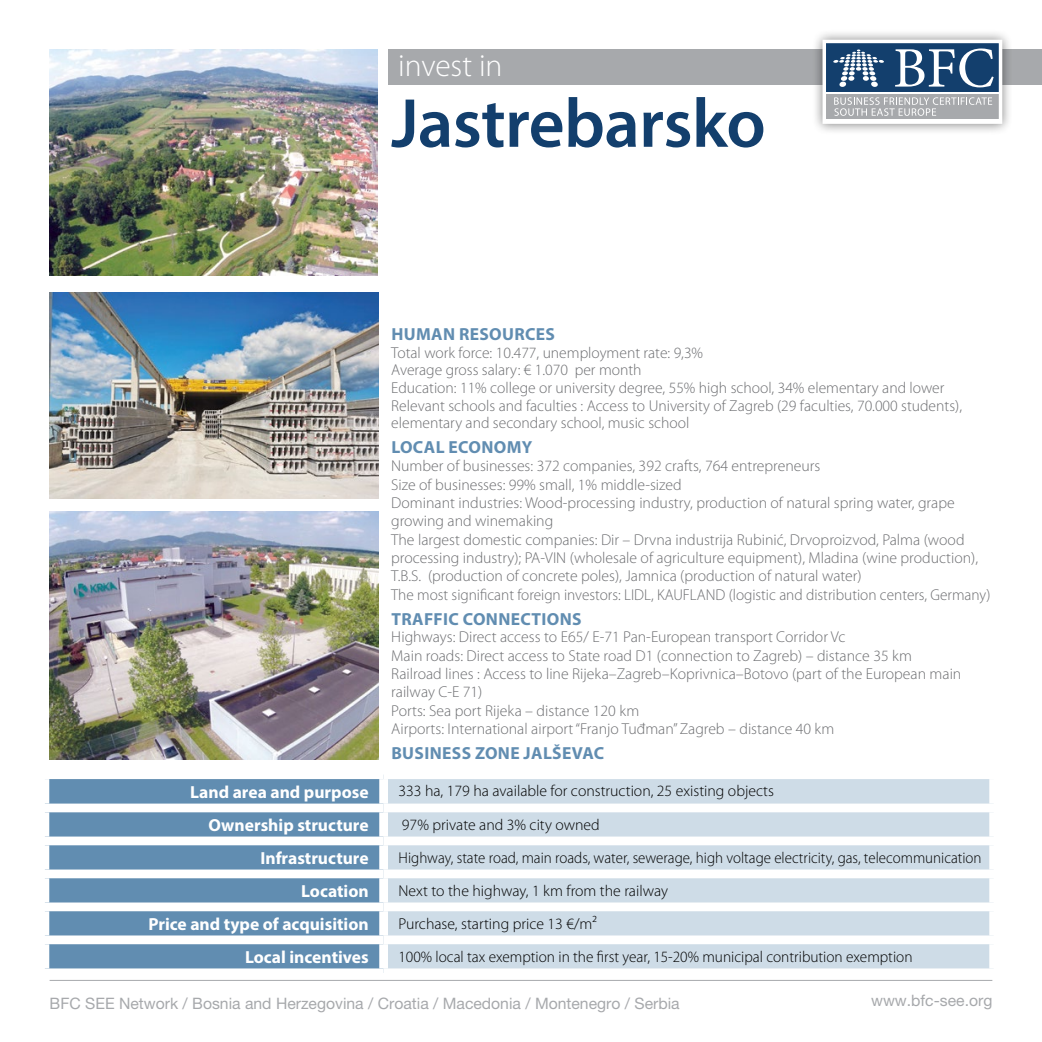
<style>
.page{position:relative;width:1042px;height:1042px;background:#fff}
.page>*{position:absolute;margin:0;border:0;box-sizing:border-box;transform-origin:0 0}
.t1{font:600 70px "Myriad Pro";letter-spacing:-.01em;color:#133f6d}
.t2{font:300 31.5px "Myriad Pro";color:#fff}
.Tabele_tekst{font:700 17.5px "Myriad Pro";color:#fff}
.Medjunaslov{font:700 17.5px "Myriad Pro";letter-spacing:.02em;color:#618db1}
.Nabrajanje{font:300 15.75px/18.4px "Myriad Pro";color:#6d6e71}
.Tabele_tekst-2{font:300 15.75px "Myriad Pro";color:#000}
.Tabele_tekst-3{font:300 15.75px "Myriad Pro";color:#000;scale:.95 1}
.t3{font:15.75px "Helvetica Neue LT Pro";color:#a7a9ac}
</style>
<div class="page">
<svg style="left:49px;top:779px;width:330px;height:189px;background:#648fb2"></svg>
<div style="left:388px;top:779px;width:601px;height:189px;background:#cedce7"></div>
<div style="left:41px;top:803px;width:343px;height:9px;background:#fff"></div>
<div style="left:384px;top:803px;width:614px;height:9px;background:#fff"></div>
<div style="left:41px;top:836px;width:343px;height:9px;background:#fff"></div>
<div style="left:384px;top:836px;width:614px;height:9px;background:#fff"></div>
<div style="left:41px;top:869px;width:343px;height:9px;background:#fff"></div>
<div style="left:384px;top:869px;width:614px;height:9px;background:#fff"></div>
<div style="left:41px;top:902px;width:343px;height:9px;background:#fff"></div>
<div style="left:384px;top:902px;width:614px;height:9px;background:#fff"></div>
<div style="left:41px;top:935px;width:343px;height:9px;background:#fff"></div>
<div style="left:384px;top:935px;width:614px;height:9px;background:#fff"></div>
<div style="left:388px;top:50px;width:654px;height:35px;background:#a7a9ac"></div>
<hr style="left:50px;top:980px;width:942px;height:1px;background:#a7a9ac">
<div style="left:811px;top:28px;width:202px;height:107px;background:#000;opacity:.5"></div>
<svg style="left:821px;top:38px;width:183px;height:88px;background:#8296aa"></svg>
<img style="left:50px;top:293px;width:328px;height:206px">
<img style="left:50px;top:511px;width:328px;height:248px">
<img style="left:50px;top:50px;width:327px;height:225px">
<p class="t2" style="left:398px;top:49px;width:106px">invest in</p>
<p class="t1" style="left:391px;top:79px;width:376px">Jastrebarsko</p>
<p class="Medjunaslov" style="left:391px;top:323px;width:165px">HUMAN RESOURCES</p>
<p class="Nabrajanje" style="left:391px;top:344px;width:313px">Total work force: 10.477, unemployment rate: 9,3%</p>
<p class="Nabrajanje" style="left:391px;top:361px;width:252px">Average gross salary: € 1.070 per month</p>
<p class="Nabrajanje" style="left:391px;top:379px;width:555px">Education: 11% college or university degree, 55% high school, 34% elementary and lower</p>
<p class="Nabrajanje" style="left:391px;top:397px;width:572px;line-height:17.5px">Relevant schools and faculties : Access to University of Zagreb (29 faculties, 70.000 students), elementary and secondary school, music school</p>
<p class="Medjunaslov" style="left:391px;top:436px;width:142px">LOCAL ECONOMY</p>
<p class="Nabrajanje" style="left:391px;top:457px;width:431px">Number of businesses: 372 companies, 392 crafts, 764 entrepreneurs</p>
<p class="Nabrajanje" style="left:391px;top:475px;width:292px">Size of businesses: 99% small, 1% middle-sized</p>
<p class="Nabrajanje" style="left:391px;top:494px;width:565px">Dominant industries: Wood-processing industry, production of natural spring water, grape growing and winemaking</p>
<p class="Nabrajanje" style="left:391px;top:530px;width:588px">The largest domestic companies: Dir – Drvna industrija Rubinić, Drvoproizvod, Palma (wood processing industry); PA-VIN (wholesale of agriculture equipment), Mladina (wine production),<br>T.B.S. (production of concrete poles), Jamnica (production of natural water)</p>
<p class="Nabrajanje" style="left:391px;top:586px;width:601px">The most significant foreign investors: LIDL, KAUFLAND (logistic and distribution centers, Germany)</p>
<p class="Medjunaslov" style="left:391px;top:607px;width:192px">TRAFFIC CONNECTIONS</p>
<p class="Nabrajanje" style="left:391px;top:628px;width:456px">Highways: Direct access to E65/ E-71 Pan-European transport Corridor Vc</p>
<p class="Nabrajanje" style="left:391px;top:646px;width:522px">Main roads: Direct access to State road D1 (connection to Zagreb) – distance 35 km</p>
<p class="Nabrajanje" style="left:391px;top:665px;width:572px">Railroad lines : Access to line Rijeka–Zagreb–Koprivnica–Botovo (part of the European main railway C-E 71)</p>
<p class="Nabrajanje" style="left:391px;top:701px;width:250px">Ports: Sea port Rijeka – distance 120 km</p>
<p class="Nabrajanje" style="left:391px;top:720px;width:445px">Airports: International airport “Franjo Tuđman” Zagreb – distance 40 km</p>
<p class="Medjunaslov" style="left:391px;top:742px;width:214px">BUSINESS ZONE JALŠEVAC</p>
<p class="Tabele_tekst" style="left:190px;top:780px;width:180px">Land area and purpose</p>
<p class="Tabele_tekst-2" style="left:398px;top:782px;width:377px">333 ha, 179 ha available for construction, 25 existing objects</p>
<p class="Tabele_tekst" style="left:208px;top:813px;width:162px">Ownership structure</p>
<p class="Tabele_tekst-2" style="left:402px;top:816px;width:199px">97% private and 3% city owned</p>
<p class="Tabele_tekst" style="left:260px;top:846px;width:110px">Infrastructure</p>
<p class="Tabele_tekst-3" style="left:398px;top:849px;width:615px">Highway, state road, main roads, water, sewerage, high voltage electricity, gas, telecommunication</p>
<p class="Tabele_tekst" style="left:301px;top:879px;width:69px">Location</p>
<p class="Tabele_tekst-2" style="left:398px;top:882px;width:271px">Next to the highway, 1 km from the railway</p>
<p class="Tabele_tekst" style="left:148px;top:912px;width:222px">Price and type of acquisition</p>
<p class="Tabele_tekst-2" style="left:398px;top:914px;width:200px">Purchase, starting price 13 €/m²</p>
<p class="Tabele_tekst" style="left:245px;top:945px;width:125px">Local incentives</p>
<p class="Tabele_tekst-2" style="left:398px;top:947px;width:515px">100% local tax exemption in the first year, 15-20% municipal contribution exemption</p>
<p class="t3" style="left:50px;top:993px;width:631px">BFC SEE Network / Bosnia and Herzegovina / Croatia / Macedonia / Montenegro / Serbia</p>
<p class="t3" style="left:871px;top:990px;width:123px">www.bfc-see.org</p>
</div>
